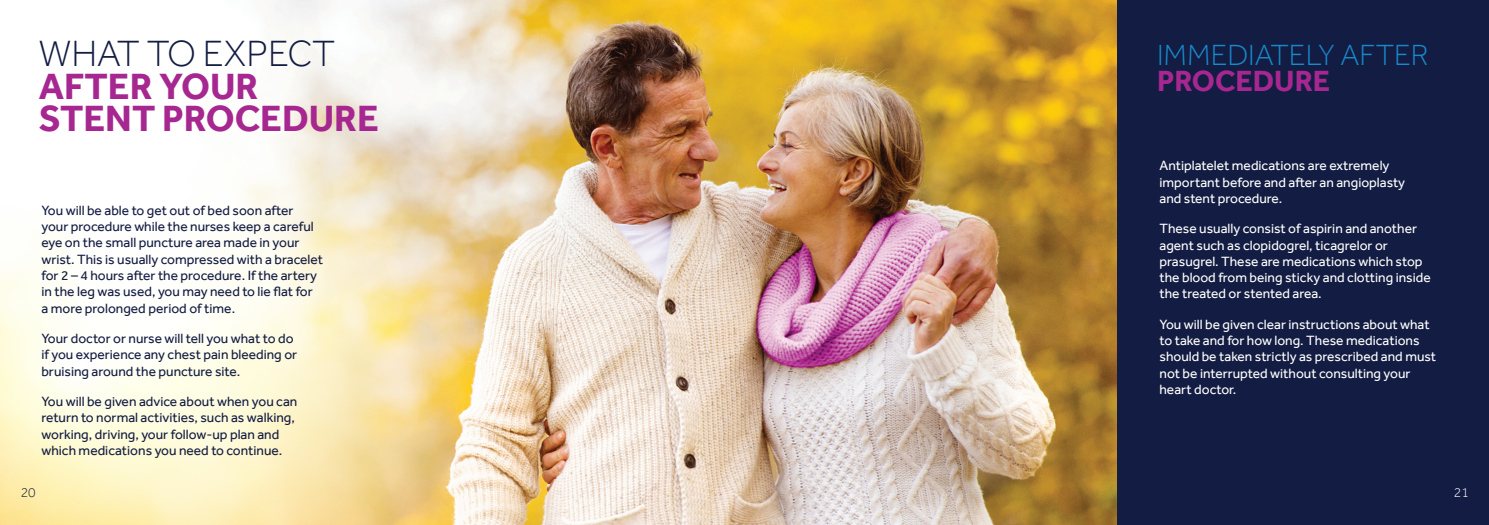
<style>
.page{position:relative;width:1489px;height:525px;background:#fff}
.page>*{position:absolute;margin:0;border:0;box-sizing:border-box;transform-origin:0 0}
.t1{font:700 37.5px/32.6px "Effra";color:#a62790}
.t2{font:300 37.5px "Effra";color:#131c42}
.t3{font:300 30px "Effra";color:#1889cb}
.t4{font:700 30px "Effra";color:#a62790}
.t5{font:13.75px/16.2px "Effra";color:#131c42}
.t6{font:13.75px/16.2px "Effra";color:#fff}
.t7{font:300 13.75px "Effra";color:#131c42}
.t8{font:300 13.75px "Effra";color:#fff}
</style>
<div class="page">
<img style="left:480px;top:0;width:264px;height:524px">
<svg style="left:0;top:0;width:480px;height:524px"></svg>
<div style="left:1115px;top:0;width:373px;height:524px;background:#131c42"></div>
<img style="left:744px;top:0;width:372px;height:524px">
<h1 class="t2" style="left:39px;top:31px;width:298px">WHAT TO EXPECT</h1>
<h1 class="t1" style="left:39px;top:69px;width:341px">AFTER YOUR<br>STENT PROCEDURE</h1>
<p class="t5" style="left:41px;top:202px;width:283px">You will be able to get out of bed soon after your procedure while the nurses keep a careful eye on the small puncture area made in your wrist. This is usually compressed with a bracelet for 2 – 4 hours after the procedure. If the artery in the leg was used, you may need to lie flat for a more prolonged period of time.</p>
<p class="t5" style="left:41px;top:330px;width:257px">Your doctor or nurse will tell you what to do if you experience any chest pain bleeding or bruising around the puncture site.</p>
<p class="t5" style="left:41px;top:393px;width:257px">You will be given advice about when you can return to normal activities, such as walking, working, driving, your follow-up plan and which medications you need to continue.</p>
<h2 class="t3" style="left:1156px;top:37px;width:273px">IMMEDIATELY AFTER</h2>
<h2 class="t4" style="left:1156px;top:63px;width:175px">PROCEDURE</h2>
<p class="t6" style="left:1159px;top:157px;width:247px">Antiplatelet medications are extremely important before and after an angioplasty and stent procedure.</p>
<p class="t6" style="left:1159px;top:220px;width:273px">These usually consist of aspirin and another agent such as clopidogrel, ticagrelor or prasugrel. These are medications which stop the blood from being sticky and clotting inside the treated or stented area.</p>
<p class="t6" style="left:1159px;top:316px;width:278px">You will be given clear instructions about what to take and for how long. These medications should be taken strictly as prescribed and must not be interrupted without consulting your heart doctor.</p>
<p class="t7" style="left:21px;top:483px;width:16px">20</p>
<p class="t8" style="left:1453px;top:483px;width:16px">21</p>
</div>
